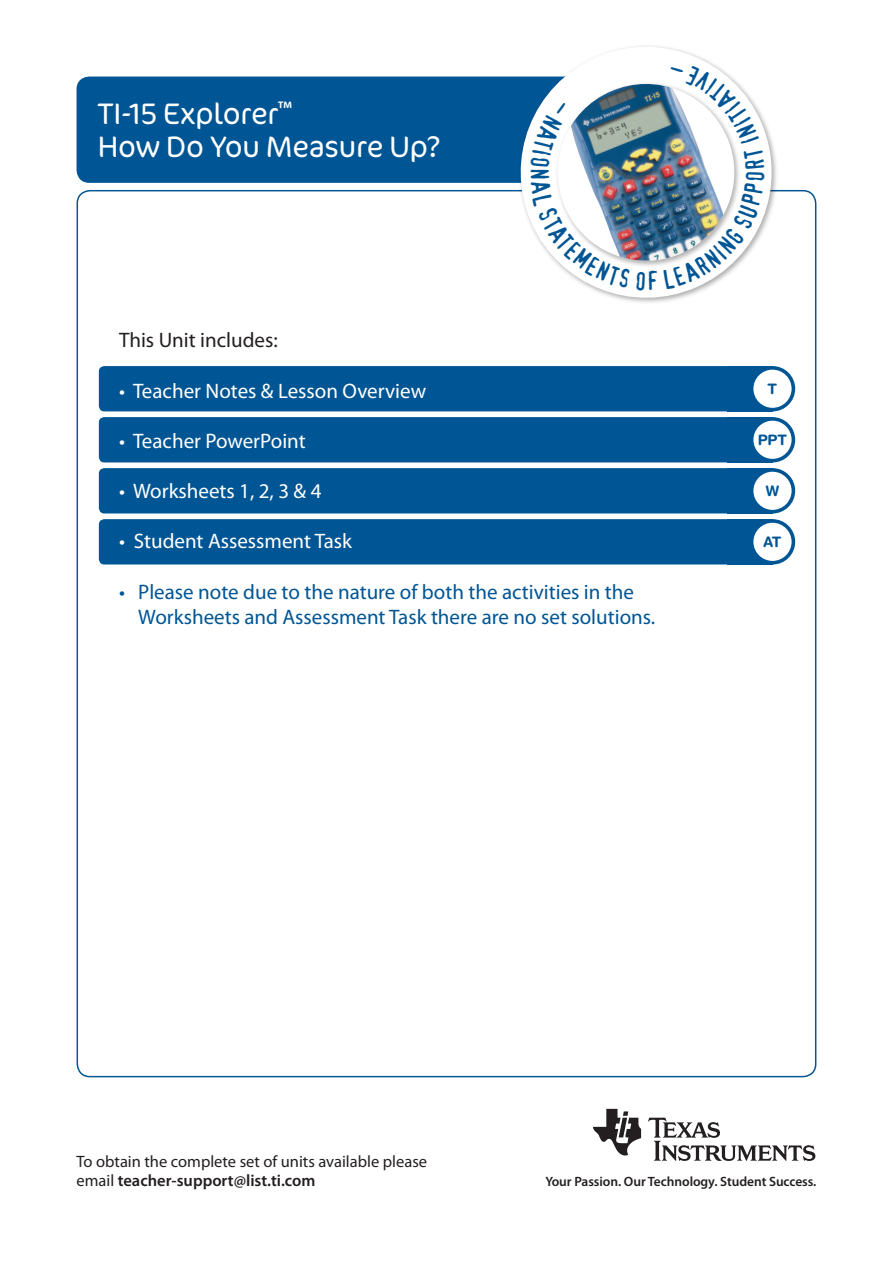
<style>
.page{position:relative;width:893px;height:1263px;background:#fff}
.page>*{position:absolute;margin:0;border:0;box-sizing:border-box;transform-origin:0 0}
.t1{font:300 30px/33px "Cocon";letter-spacing:-.01em;color:#fff}
.t2{font:21px/25.2px "Myriad Pro";color:#005594}
.t3{font:21px "Myriad Pro";color:#fff}
.t4{font:21px "Myriad Pro";color:#231f20}
.t5{font:16.5px/19.8px "Myriad Pro";color:#231f20}
.t6{font:700 14.4px "Helvetica Rounded";color:#005594}
.t7{font:600 13.5px "Myriad Pro";letter-spacing:-.005em;color:#231f20}
.s1{font-weight:600}
</style>
<div class="page">
<div style="left:77px;top:77px;width:613px;height:106px;background:#005594;border-radius:13px"></div>
<svg style="left:503px;top:46px;width:286px;height:257px"></svg>
<svg style="left:648px;top:1118px;width:167px;height:43px"></svg>
<svg style="left:593px;top:1109px;width:48px;height:47px"></svg>
<div style="left:727px;top:468px;width:46px;height:45px;background:#005594"></div>
<div style="left:99px;top:468px;width:642px;height:45px;background:#005594;border-radius:5px"></div>
<div style="left:750px;top:468px;width:45px;height:45px;background:#005594;border-radius:50%"></div>
<div style="left:753px;top:472px;width:39px;height:38px;background:#fff;border-radius:50%"></div>
<div style="left:727px;top:519px;width:46px;height:45px;background:#005594"></div>
<div style="left:99px;top:519px;width:642px;height:45px;background:#005594;border-radius:5px"></div>
<div style="left:750px;top:519px;width:45px;height:45px;background:#005594;border-radius:50%"></div>
<div style="left:753px;top:523px;width:39px;height:38px;background:#fff;border-radius:50%"></div>
<div style="left:727px;top:366px;width:46px;height:45px;background:#005594"></div>
<div style="left:99px;top:366px;width:642px;height:45px;background:#005594;border-radius:5px"></div>
<div style="left:750px;top:366px;width:45px;height:45px;background:#005594;border-radius:50%"></div>
<div style="left:753px;top:370px;width:39px;height:38px;background:#fff;border-radius:50%"></div>
<div style="left:727px;top:417px;width:46px;height:45px;background:#005594"></div>
<div style="left:99px;top:417px;width:642px;height:45px;background:#005594;border-radius:5px"></div>
<div style="left:750px;top:417px;width:45px;height:45px;background:#005594;border-radius:50%"></div>
<div style="left:753px;top:421px;width:39px;height:38px;background:#fff;border-radius:50%"></div>
<svg style="left:531px;top:65px;width:234px;height:225px"></svg>
<h1 class="t1" style="left:98px;top:96px;width:344px">TI-15 Explorer<sup>™<br></sup>How Do You Measure Up?</h1>
<p class="t4" style="left:119px;top:327px;width:160px">This Unit includes:</p>
<p class="t3" style="left:119px;top:378px;width:309px">• Teacher Notes &amp; Lesson Overview</p>
<p class="t3" style="left:119px;top:428px;width:188px">• Teacher PowerPoint</p>
<p class="t3" style="left:119px;top:478px;width:204px">• Worksheets 1, 2, 3 &amp; 4</p>
<p class="t3" style="left:119px;top:528px;width:235px">• Student Assessment Task</p>
<p class="t2" style="left:138px;top:579px;width:518px;text-indent:-19px">• Please note due to the nature of both the activities in the<br>Worksheets and Assessment Task there are no set solutions.</p>
<p class="t6" style="left:768px;top:380px;width:11px">T</p>
<p class="t6" style="left:758px;top:431px;width:31px">PPT</p>
<p class="t6" style="left:766px;top:482px;width:15px">W</p>
<p class="t6" style="left:763px;top:533px;width:19px">AT</p>
<p class="t5" style="left:77px;top:1151px;width:352px">To obtain the complete set of units available please email <span class="s1">teacher-support@list.ti.com</span></p>
<p class="t7" style="left:545px;top:1173px;width:273px">Your Passion. Our Technology. Student Success.</p>
</div>
